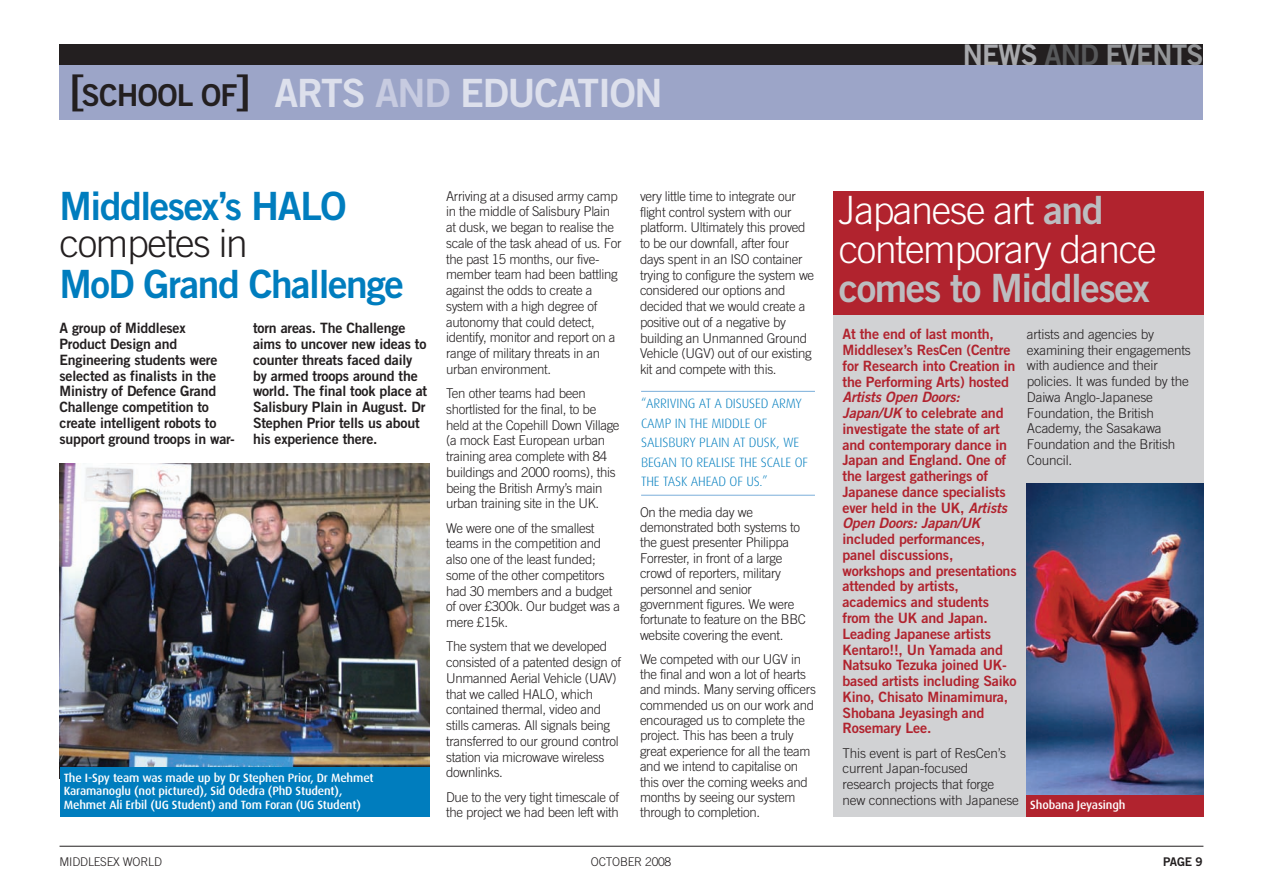
<style>
.page{position:relative;width:1263px;height:893px;background:#fff}
.page>*{position:absolute;margin:0;border:0;box-sizing:border-box;transform-origin:0 0}
.t1{font:39px "Trade Gothic Bold Two";letter-spacing:-.035em;color:#007dbe}
.t2{font:300 39px/39px "Trade Gothic";letter-spacing:-.035em;color:#fff}
.t3{font:39px "Trade Gothic Bold Two";letter-spacing:-.03em;color:#dde0ec}
.t4{font:39px "Trade Gothic Bold Two";letter-spacing:-.035em;color:#bcbdc0}
.t5{font:300 39px "Trade Gothic";letter-spacing:-.035em;color:#231f20}
.t6{font:28.5px "Trade Gothic Bold Two";letter-spacing:-.03em;color:#939598}
.t7{font:14.25px/15.8px "Trade Gothic Bold Two";letter-spacing:-.015em;color:#b1232e}
.t8{font:14.25px/15.8px "Trade Gothic Bold Two";letter-spacing:-.015em;color:#231f20}
.t9{font:300 13.5px/15.8px "Trade Gothic";letter-spacing:-.02em;color:#231f20}
.t10{font:300 13.5px/19.5px "Dax";letter-spacing:-.01em;color:#007dbe}
.t11{font:500 12px/13.5px "Dax";letter-spacing:-.01em;color:#fff}
.t12{font:300 12px "Trade Gothic";letter-spacing:-.02em;color:#231f20}
.t13{font:12px "Trade Gothic Bold Two";color:#231f20}
.s1{font-size:46.5px;color:#231f20}
.s2{font-size:30.15px;color:#231f20}
.s3{color:#c7cbe0}
.s4{color:#a8a9ad}
.s5{color:#57585a}
.s6{font-family:"Trade Gothic Bold Two";font-weight:400;color:#bcbdc0}
.s7{font-style:italic}
</style>
<div class="page">
<div style="left:833px;top:191px;width:370px;height:625px;background:#d1d2d4"></div>
<div style="left:833px;top:191px;width:370px;height:124px;background:#b1232e"></div>
<div style="left:60px;top:44px;width:1143px;height:55px;background:#231f20"></div>
<div style="left:60px;top:65px;width:1143px;height:55px;background:#9ca5c8"></div>
<img style="left:1026px;top:483px;width:177px;height:312px">
<img style="left:60px;top:464px;width:369px;height:303px">
<div style="left:60px;top:767px;width:369px;height:49px;background:#007dbe"></div>
<div style="left:1026px;top:795px;width:177px;height:21px;background:#b1232e"></div>
<hr style="left:641px;top:391px;width:174px;height:1px;background:#7aaeda">
<hr style="left:641px;top:495px;width:174px;height:1px;background:#7aaeda">
<hr style="left:60px;top:846px;width:1143px;height:1px;background:#231f20">
<h1 class="t3" style="left:70px;top:79px;width:594px"><span class="s1">[</span><span class="s2">SCHOOL OF</span><span class="s1">]</span> ARTS <span class="s3">AND</span> EDUCATION</h1>
<h2 class="t6" style="left:963px;top:44px;width:242px"><span class="s4">NEWS</span> <span class="s5">AND</span> EVENTS</h2>
<h1 class="t1" style="left:60px;top:191px;width:289px">Middlesex’s HALO</h1>
<h1 class="t5" style="left:60px;top:229px;width:190px">competes in</h1>
<h1 class="t1" style="left:60px;top:269px;width:346px">MoD Grand Challenge</h1>
<p class="t8" style="left:60px;top:322px;width:177px">A group of Middlesex<br>Product Design and<br>Engineering students were selected as finalists in the<br>Ministry of Defence Grand<br>Challenge competition to create intelligent robots to support ground troops in war-</p>
<p class="t8" style="left:253px;top:322px;width:176px">torn areas. The Challenge aims to uncover new ideas to counter threats faced daily by armed troops around the world. The final took place at<br>Salisbury Plain in August. Dr<br>Stephen Prior tells us about his experience there.</p>
<p class="t11" style="left:64px;top:771px;width:311px">The I-Spy team was made up by Dr Stephen Prior, Dr Mehmet<br>Karamanoglu (not pictured), Sid Odedra (PhD Student),<br>Mehmet Ali Erbil (UG Student) and Tom Foran (UG Student)</p>
<p class="t9" style="left:446px;top:189px;width:177px">Arriving at a disused army camp in the middle of Salisbury Plain at dusk, we began to realise the scale of the task ahead of us. For the past 15 months, our five&shy;member team had been battling against the odds to create a system with a high degree of autonomy that could detect, identify, monitor and report on a range of military threats in an urban environment.</p>
<p class="t9" style="left:446px;top:386px;width:175px">Ten other teams had been shortlisted for the final, to be held at the Copehill Down Village (a mock East European urban training area complete with 84 buildings and 2000 rooms), this being the British Army’s main urban training site in the UK.</p>
<p class="t9" style="left:446px;top:521px;width:176px">We were one of the smallest teams in the competition and also one of the least funded; some of the other competitors had 30 members and a budget of over £300k. Our budget was a mere £15k.</p>
<p class="t9" style="left:446px;top:640px;width:176px">The system that we developed consisted of a patented design of<br>Unmanned Aerial Vehicle (UAV) that we called HALO, which contained thermal, video and stills cameras. All signals being transferred to our ground control station via microwave wireless downlinks.</p>
<p class="t9" style="left:446px;top:790px;width:175px">Due to the very tight timescale of the project we had been left with</p>
<p class="t9" style="left:640px;top:189px;width:176px">very little time to integrate our flight control system with our platform. Ultimately this proved to be our downfall, after four days spent in an ISO container trying to configure the system we considered our options and decided that we would create a positive out of a negative by building an Unmanned Ground<br>Vehicle (UGV) out of our existing kit and compete with this.</p>
<p class="t10" style="left:641px;top:394px;width:168px">“ARRIVING AT A DISUSED ARMY<br>CAMP IN THE MIDDLE OF<br>SALISBURY PLAIN AT DUSK, WE<br>BEGAN TO REALISE THE SCALE OF<br>THE TASK AHEAD OF US.”</p>
<p class="t9" style="left:640px;top:505px;width:167px">On the media day we demonstrated both systems to the guest presenter Philippa<br>Forrester, in front of a large crowd of reporters, military personnel and senior government figures. We were fortunate to feature on the BBC website covering the event.</p>
<p class="t9" style="left:640px;top:652px;width:177px">We competed with our UGV in the final and won a lot of hearts and minds. Many serving officers commended us on our work and encouraged us to complete the project. This has been a truly great experience for all the team and we intend to capitalise on this over the coming weeks and months by seeing our system through to completion.</p>
<h1 class="t2" style="left:839px;top:194px;width:319px">Japanese art <span class="s6">and </span>contemporary dance</h1>
<h1 class="t4" style="left:839px;top:274px;width:313px">comes to Middlesex</h1>
<p class="t7" style="left:842px;top:328px;width:174px">At the end of last month,<br>Middlesex’s ResCen (Centre for Research into Creation in the Performing Arts) hosted</p>
<p class="t7" style="left:842px;top:391px;width:166px"><span class="s7">Artists Open Doors:<br>Japan/UK</span> to celebrate and investigate the state of art and contemporary dance in<br>Japan and England. One of the largest gatherings of<br>Japanese dance specialists ever held in the UK, <span class="s7">Artists<br>Open Doors: Japan/UK</span></p>
<p class="t7" style="left:842px;top:533px;width:176px">included performances, panel discussions, workshops and presentations attended by artists, academics and students from the UK and Japan.<br>Leading Japanese artists<br>Kentaro!!, Un Yamada and<br>Natsuko Tezuka joined UK&shy;based artists including Saiko<br>Kino, Chisato Minamimura,<br>Shobana Jeyasingh and<br>Rosemary Lee.</p>
<p class="t9" style="left:842px;top:746px;width:178px">This event is part of ResCen’s current Japan-focused research projects that forge new connections with Japanese</p>
<p class="t9" style="left:1027px;top:327px;width:165px">artists and agencies by examining their engagements with audience and their policies. It was funded by the<br>Daiwa Anglo-Japanese<br>Foundation, the British<br>Academy, the Sasakawa<br>Foundation and the British<br>Council.</p>
<p class="t11" style="left:1030px;top:798px;width:97px">Shobana Jeyasingh</p>
<p class="t12" style="left:60px;top:857px;width:104px">MIDDLESEX WORLD</p>
<p class="t12" style="left:591px;top:857px;width:82px">OCTOBER 2008</p>
<p class="t13" style="left:1163px;top:857px;width:41px">PAGE 9</p>
</div>
